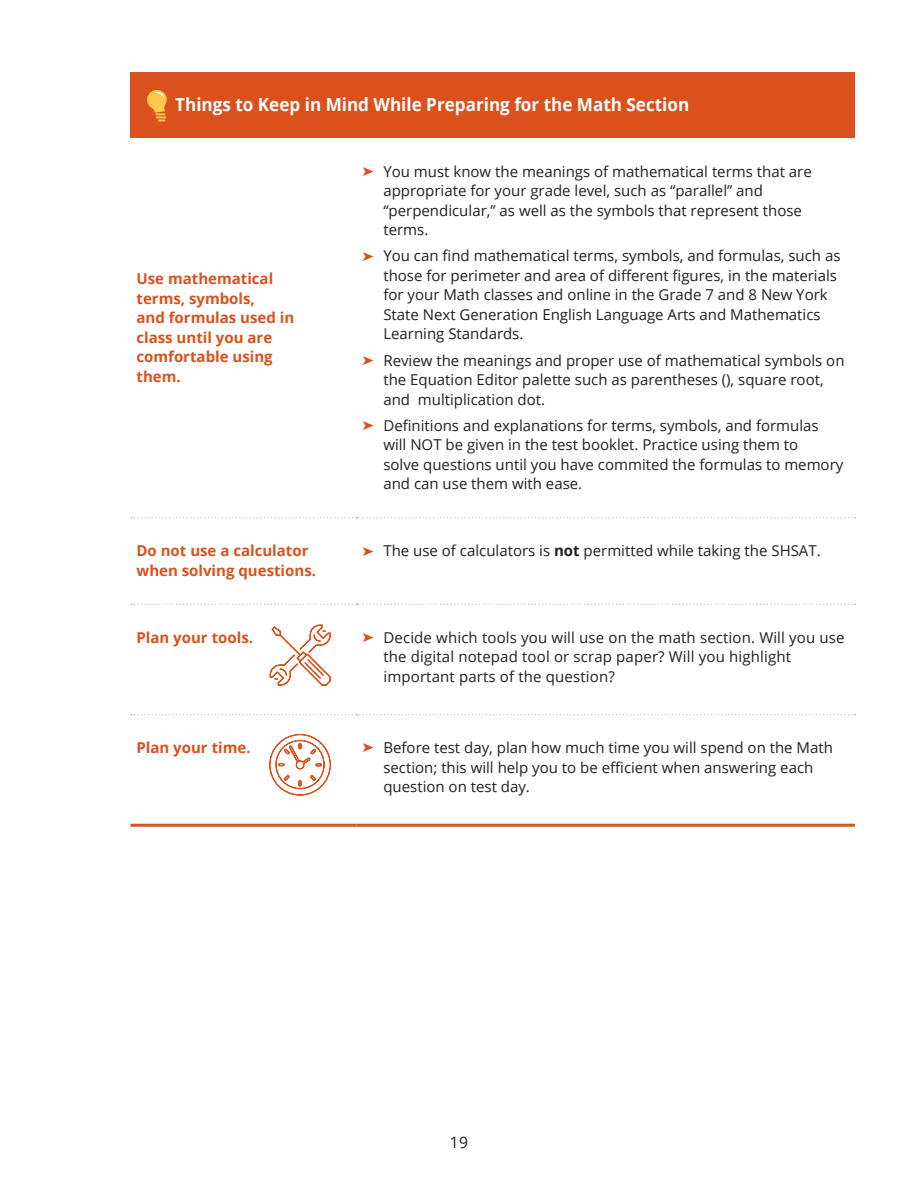
<style>
.page{position:relative;width:918px;height:1188px;background:#fff}
.page>*{position:absolute;margin:0;border:0;box-sizing:border-box;transform-origin:0 0}
.t1{font:700 18px "Open Sans";color:#fff;scale:.95 1}
.t2{font:15.75px "Open Sans";color:#231f20}
.t3{font:15px/19.5px "Open Sans";color:#231f20}
.t4{font:700 15px/19.5px "Open Sans";color:#da511d}
.s1{color:#da511d}
.s2{font-weight:700}
</style>
<div class="page">
<div style="left:130px;top:72px;width:725px;height:66px;background:#da511d"></div>
<hr style="left:130px;top:824px;width:226px;height:3px;background:#da511d">
<hr style="left:356px;top:824px;width:499px;height:3px;background:#da511d">
<svg style="left:131px;top:714px;width:724px;height:1px"></svg>
<svg style="left:131px;top:604px;width:724px;height:1px"></svg>
<svg style="left:131px;top:517px;width:724px;height:1px"></svg>
<svg style="left:147px;top:90px;width:20px;height:32px"></svg>
<svg style="left:270px;top:624px;width:61px;height:62px"></svg>
<svg style="left:269px;top:734px;width:62px;height:62px"></svg>
<h1 class="t1" style="left:175px;top:92px;width:543px">Things to Keep in Mind While Preparing for the Math Section</h1>
<p class="t4" style="left:136px;top:269px;width:159px">Use mathematical terms, symbols,<br>and formulas used in class until you are comfortable using them.</p>
<p class="t3" style="left:383px;top:161px;width:430px;text-indent:-21px"><span class="s1">➤</span> You must know the meanings of mathematical terms that are appropriate for your grade level, such as “parallel” and “perpendicular,” as well as the symbols that represent those terms.</p>
<p class="t3" style="left:383px;top:246px;width:459px;text-indent:-21px"><span class="s1">➤</span> You can find mathematical terms, symbols, and formulas, such as those for perimeter and area of different figures, in the materials for your Math classes and online in the Grade 7 and 8 New York State Next Generation English Language Arts and Mathematics Learning Standards.</p>
<p class="t3" style="left:383px;top:350px;width:463px;text-indent:-21px"><span class="s1">➤</span> Review the meanings and proper use of mathematical symbols on the Equation Editor palette such as parentheses (), square root, and multiplication dot.</p>
<p class="t3" style="left:383px;top:415px;width:461px;text-indent:-21px"><span class="s1">➤</span> Definitions and explanations for terms, symbols, and formulas will NOT be given in the test booklet. Practice using them to<br>solve questions until you have commited the formulas to memory and can use them with ease.</p>
<p class="t4" style="left:137px;top:541px;width:181px">Do not use a calculator when solving questions.</p>
<p class="t3" style="left:362px;top:541px;width:460px"><span class="s1">➤</span> The use of calculators is <span class="s2">not</span> permitted while taking the SHSAT.</p>
<p class="t4" style="left:137px;top:627px;width:118px">Plan your tools.</p>
<p class="t3" style="left:383px;top:627px;width:463px;text-indent:-21px"><span class="s1">➤</span> Decide which tools you will use on the math section. Will you use the digital notepad tool or scrap paper? Will you highlight important parts of the question?</p>
<p class="t4" style="left:137px;top:738px;width:116px">Plan your time.</p>
<p class="t3" style="left:383px;top:738px;width:451px;text-indent:-21px"><span class="s1">➤</span> Before test day, plan how much time you will spend on the Math section; this will help you to be efficient when answering each question on test day.</p>
<p class="t2" style="left:450px;top:1131px;width:20px">19</p>
</div>
